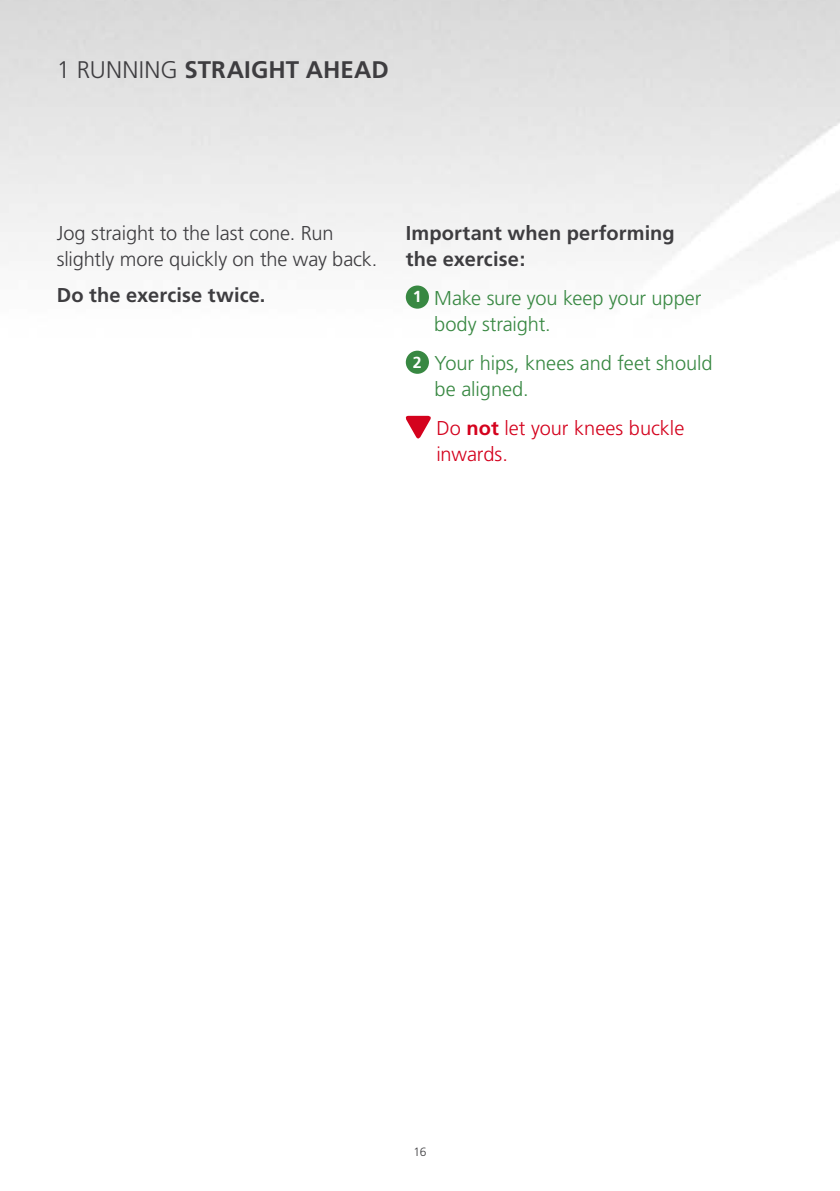
<style>
.page{position:relative;width:840px;height:1191px;background:#fff}
.page>*{position:absolute;margin:0;border:0;box-sizing:border-box;transform-origin:0 0}
.t1{font:700 24px "Frutiger";letter-spacing:.005em;color:#3e3d40}
.t2{font:300 24px "Frutiger";color:#3e3d40}
.t3{font:300 20px/26px "Frutiger";letter-spacing:-.005em;color:#388842}
.t4{font:300 20px/26px "Frutiger";letter-spacing:-.005em;color:#3e3d40}
.t5{font:700 20px/26px "Frutiger";letter-spacing:.005em;color:#3e3d40}
.t6{font:300 20px/26px "Frutiger";letter-spacing:-.005em;color:#d4021d}
.t7{font:300 12px "Frutiger";color:#3e3d40}
.s1{font-weight:700;font-size:16px;color:#fff}
.s2{font-weight:700}
</style>
<div class="page">
<img style="left:0;top:0;width:839px;height:416px">
<div style="left:405px;top:285px;width:23px;height:24px;background:#388842;border-radius:50%"></div>
<div style="left:405px;top:351px;width:23px;height:23px;background:#388842;border-radius:50%"></div>
<svg style="left:405px;top:416px;width:26px;height:23px"></svg>
<p class="t2" style="left:57px;top:56px;width:35px">1 RUNNING</p>
<p class="t1" style="left:184px;top:55px;width:206px">STRAIGHT AHEAD</p>
<p class="t4" style="left:57px;top:220px;width:322px">Jog straight to the last cone. Run slightly more quickly on the way back.</p>
<p class="t5" style="left:57px;top:281px;width:210px">Do the exercise twice.</p>
<p class="t5" style="left:405px;top:219px;width:270px">Important when performing the exercise:</p>
<p class="t3" style="left:434px;top:285px;width:268px;text-indent:-21px"><span class="s1">1</span> Make sure you keep your upper body straight.</p>
<p class="t3" style="left:434px;top:350px;width:279px;text-indent:-22px"><span class="s1">2</span> Your hips, knees and feet should be aligned.</p>
<p class="t6" style="left:436px;top:414px;width:249px">Do <span class="s2">not</span> let your knees buckle inwards.</p>
<p class="t7" style="left:413px;top:1144px;width:15px">16</p>
</div>
